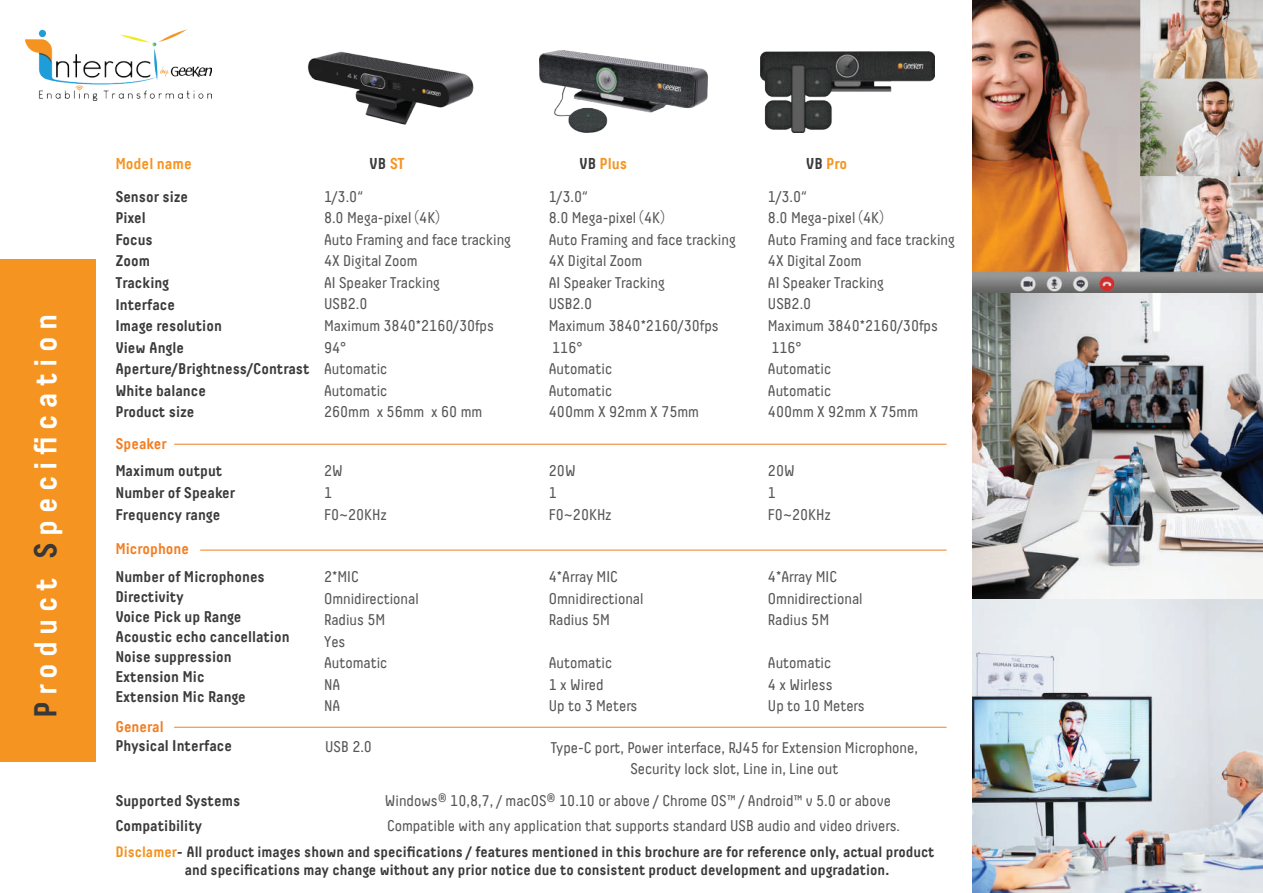
<style>
.page{position:relative;width:1263px;height:893px;background:#fff}
.page>*{position:absolute;margin:0;border:0;box-sizing:border-box;transform-origin:0 0}
.t1{font:700 31.5px "Decima Pro";letter-spacing:.2em;color:#fff}
.t2{font:700 15.75px "Decima Pro";color:#f59420}
.t3{font:700 15.75px "Decima Pro";color:#393a39}
.t4{font:15.45px/21.6px "Decima Pro";color:#565656}
.t5{font:700 15.45px/21.6px "Decima Pro";color:#393a39}
.t6{font:700 15.45px "Decima Pro";color:#f27e22}
.t7{font:700 15px/18px "Decima Pro";color:#393a39}
.s1{color:#373837}
.s2{color:#f59420}
.s3{color:#393a39}
.s4{font-family:"Koz Go Pr 6 N"}
.s5{color:#f3921e}
</style>
<div class="page">
<hr style="left:174px;top:444px;width:772px;height:1px;background:#f27e22">
<hr style="left:200px;top:550px;width:746px;height:1px;background:#f27e22">
<hr style="left:174px;top:727px;width:772px;height:1px;background:#f27e22">
<img style="left:307px;top:51px;width:167px;height:74px">
<img style="left:539px;top:51px;width:168px;height:81px">
<img style="left:760px;top:51px;width:175px;height:81px">
<img style="left:973px;top:0;width:290px;height:293px">
<img style="left:973px;top:293px;width:290px;height:306px">
<img style="left:973px;top:599px;width:290px;height:294px">
<img style="left:26px;top:30px;width:186px;height:70px">
<div style="left:0;top:259px;width:95px;height:502px;background:#f59420"></div>
<h1 class="t1" style="left:27px;top:718px;width:405px;rotate:-90deg"><span class="s1">P</span>roduct <span class="s1">S</span>pecification</h1>
<p class="t2" style="left:115px;top:155px;width:78px">Model name</p>
<p class="t5" style="left:115px;top:185px;width:196px">Sensor size<br>Pixel<br>Focus<br>Zoom<br>Tracking<br>Interface<br>Image resolution<br>View Angle<br>Aperture/Brightness/Contrast<br>White balance<br>Product size</p>
<p class="t6" style="left:115px;top:434px;width:53px">Speaker</p>
<p class="t3" style="left:369px;top:155px;width:37px">VB <span class="s2">ST</span></p>
<p class="t2" style="left:579px;top:155px;width:50px"><span class="s3">VB</span> Plus</p>
<p class="t2" style="left:806px;top:155px;width:43px"><span class="s3">VB</span> Pro</p>
<p class="t4" style="left:324px;top:185px;width:188px">1/3.0“<br>8.0 Mega-pixel<span class="s4">（</span>4K<span class="s4">）<br></span>Auto Framing and face tracking<br>4X Digital Zoom<br>AI Speaker Tracking<br>USB2.0<br>Maximum 3840*2160/30fps<br>94°<br>Automatic<br>Automatic<br>260mm x 56mm x 60 mm</p>
<p class="t4" style="left:549px;top:185px;width:188px">1/3.0“<br>8.0 Mega-pixel<span class="s4">（</span>4K<span class="s4">）<br></span>Auto Framing and face tracking<br>4X Digital Zoom<br>AI Speaker Tracking<br>USB2.0<br>Maximum 3840*2160/30fps<br>116°<br>Automatic<br>Automatic<br>400mm X 92mm X 75mm</p>
<p class="t4" style="left:768px;top:185px;width:188px">1/3.0“<br>8.0 Mega-pixel<span class="s4">（</span>4K<span class="s4">）<br></span>Auto Framing and face tracking<br>4X Digital Zoom<br>AI Speaker Tracking<br>USB2.0<br>Maximum 3840*2160/30fps<br>116°<br>Automatic<br>Automatic<br>400mm X 92mm X 75mm</p>
<p class="t5" style="left:115px;top:460px;width:121px">Maximum output<br>Number of Speaker<br>Frequency range</p>
<p class="t4" style="left:324px;top:460px;width:64px">2W<br>1<br>F0~20KHz</p>
<p class="t6" style="left:115px;top:540px;width:75px">Microphone</p>
<p class="t4" style="left:549px;top:460px;width:64px">20W<br>1<br>F0~20KHz</p>
<p class="t4" style="left:768px;top:460px;width:64px">20W<br>1<br>F0~20KHz</p>
<p class="t5" style="left:115px;top:566px;width:176px;line-height:20.1px">Number of Microphones<br>Directivity<br>Voice Pick up Range<br>Acoustic echo cancellation<br>Noise suppression<br>Extension Mic<br>Extension Mic Range</p>
<p class="t4" style="left:324px;top:566px;width:96px">2*MIC<br>Omnidirectional<br>Radius 5M<br>Yes<br>Automatic<br>NA<br>NA</p>
<p class="t4" style="left:549px;top:566px;width:96px">4*Array MIC<br>Omnidirectional<br>Radius 5M</p>
<p class="t4" style="left:549px;top:652px;width:90px">Automatic<br>1 x Wired<br>Up to 3 Meters</p>
<p class="t6" style="left:115px;top:717px;width:50px">General</p>
<p class="t4" style="left:768px;top:566px;width:96px">4*Array MIC<br>Omnidirectional<br>Radius 5M</p>
<p class="t4" style="left:768px;top:652px;width:98px">Automatic<br>4 x Wirless<br>Up to 10 Meters</p>
<p class="t5" style="left:115px;top:735px;width:118px">Physical Interface</p>
<p class="t5" style="left:115px;top:789px;width:126px">Supported Systems</p>
<p class="t4" style="left:325px;top:736px;width:48px">USB 2.0</p>
<p class="t4" style="left:551px;top:736px;width:369px;text-align:center">Type-C port, Power interface, RJ45 for Extension Microphone,<br>Security lock slot, Line in, Line out</p>
<p class="t4" style="left:385px;top:789px;width:508px">Windows® 10,8,7, / macOS® 10.10 or above / Chrome OS™ / Android™ v 5.0 or above</p>
<p class="t5" style="left:115px;top:815px;width:88px">Compatibility</p>
<p class="t4" style="left:387px;top:815px;width:514px">Compatible with any application that supports standard USB audio and video drivers.</p>
<p class="t7" style="left:185px;top:842px;width:751px;text-indent:-69px"><span class="s5">Disclamer</span>- All product images shown and specifications / features mentioned in this brochure are for reference only, actual product and specifications may change without any prior notice due to consistent product development and upgradation.</p>
</div>
